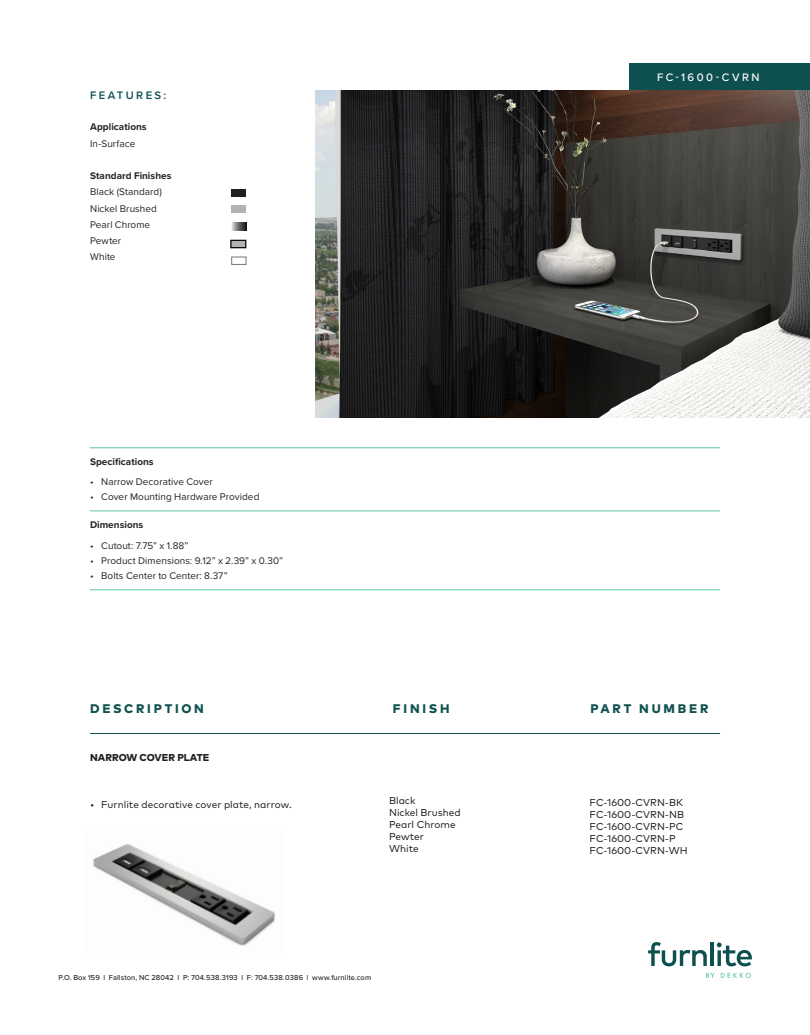
<style>
.page{position:relative;width:810px;height:1035px;background:#fff}
.page>*{position:absolute;margin:0;border:0;box-sizing:border-box;transform-origin:0 0}
.t1{font:800 12.5px "Mark OT";letter-spacing:.22em;color:#0f5151}
.t2{font:500 11.25px "Proxima Nova";letter-spacing:.22em;color:#fff}
.t3{font:600 11.25px "Proxima Nova";letter-spacing:.215em;color:#0e5050}
.t4{font:10px "Proxima Nova";letter-spacing:.005em;color:#202525}
.t5{font:10px "Mark OT";color:#231f20}
.t6{font:700 10px "Proxima Nova";letter-spacing:.005em;color:#202525}
.t7{font:10px "Mark OT";color:#202525}
.t8{font:800 10px "Mark OT";color:#231f20}
.t9{font:500 7.5px "Proxima Nova";letter-spacing:.015em;color:#202525}
</style>
<div class="page">
<img style="left:316px;top:90px;width:494px;height:328px">
<hr style="left:90px;top:448px;width:630px;height:1px;background:#5dc3ad">
<hr style="left:90px;top:511px;width:630px;height:1px;background:#5dc3ad">
<hr style="left:90px;top:589px;width:630px;height:1px;background:#5dc3ad">
<div style="left:629px;top:63px;width:181px;height:27px;background:#0e5050"></div>
<svg style="left:648px;top:942px;width:59px;height:24px"></svg>
<hr style="left:710px;top:942px;width:4px;height:24px;background:#0e5050">
<svg style="left:717px;top:943px;width:35px;height:23px"></svg>
<svg style="left:721px;top:973px;width:30px;height:5px"></svg>
<svg style="left:706px;top:973px;width:8px;height:5px"></svg>
<img style="left:93px;top:844px;width:183px;height:102px">
<hr style="left:90px;top:733px;width:630px;height:1px;background:#0f5151">
<div style="left:232px;top:257px;width:14px;height:8px;border:1px solid #757579"></div>
<div style="left:232px;top:189px;width:14px;height:8px;background:#231f20"></div>
<div style="left:230px;top:240px;width:16px;height:8px;background:#b3b2b2;border:1px solid #040503"></div>
<div style="left:231px;top:205px;width:15px;height:8px;background:#b3b2b2"></div>
<svg style="left:232px;top:222px;width:14px;height:9px"></svg>
<p class="t3" style="left:90px;top:87px;width:78px">FEATURES:</p>
<p class="t6" style="left:90px;top:120px;width:58px">Applications</p>
<p class="t4" style="left:90px;top:136px;width:47px">In-Surface</p>
<p class="t6" style="left:90px;top:168px;width:83px">Standard Finishes</p>
<p class="t4" style="left:90px;top:185px;width:73px">Black (Standard)</p>
<p class="t4" style="left:90px;top:201px;width:68px">Nickel Brushed</p>
<p class="t4" style="left:90px;top:217px;width:62px">Pearl Chrome</p>
<p class="t4" style="left:90px;top:233px;width:33px">Pewter</p>
<p class="t4" style="left:90px;top:250px;width:27px">White</p>
<p class="t6" style="left:90px;top:454px;width:65px">Specifications</p>
<p class="t4" style="left:90px;top:474px;width:124px">• Narrow Decorative Cover</p>
<p class="t4" style="left:90px;top:489px;width:171px">• Cover Mounting Hardware Provided</p>
<p class="t6" style="left:90px;top:518px;width:55px">Dimensions</p>
<p class="t4" style="left:90px;top:538px;width:100px">• Cutout: 7.75” x 1.88”</p>
<p class="t4" style="left:90px;top:553px;width:195px">• Product Dimensions: 9.12” x 2.39” x 0.30”</p>
<p class="t4" style="left:90px;top:568px;width:139px">• Bolts Center to Center: 8.37”</p>
<p class="t2" style="left:657px;top:69px;width:104px">FC-1600-CVRN</p>
<p class="t1" style="left:90px;top:701px;width:115px">DESCRIPTION</p>
<p class="t1" style="left:393px;top:701px;width:58px">FINISH</p>
<p class="t1" style="left:590px;top:701px;width:120px">PART NUMBER</p>
<p class="t8" style="left:90px;top:750px;width:121px">NARROW COVER PLATE</p>
<p class="t7" style="left:90px;top:799px;width:203px">• Furnlite decorative cover plate, narrow.</p>
<p class="t5" style="left:389px;top:795px;width:28px">Black</p>
<p class="t5" style="left:389px;top:807px;width:73px">Nickel Brushed</p>
<p class="t5" style="left:389px;top:819px;width:68px">Pearl Chrome</p>
<p class="t5" style="left:389px;top:831px;width:36px">Pewter</p>
<p class="t5" style="left:389px;top:843px;width:31px">White</p>
<p class="t9" style="left:59px;top:972px;width:314px">P.O. Box 159 l Fallston, NC 28042 l P: 704.538.3193 l F: 704.538.0386 l www.furnlite.com</p>
<p class="t5" style="left:590px;top:796px;width:95px">FC-1600-CVRN-BK</p>
<p class="t5" style="left:590px;top:808px;width:96px">FC-1600-CVRN-NB</p>
<p class="t5" style="left:590px;top:820px;width:95px">FC-1600-CVRN-PC</p>
<p class="t5" style="left:590px;top:832px;width:88px">FC-1600-CVRN-P</p>
<p class="t5" style="left:590px;top:844px;width:100px">FC-1600-CVRN-WH</p>
</div>
